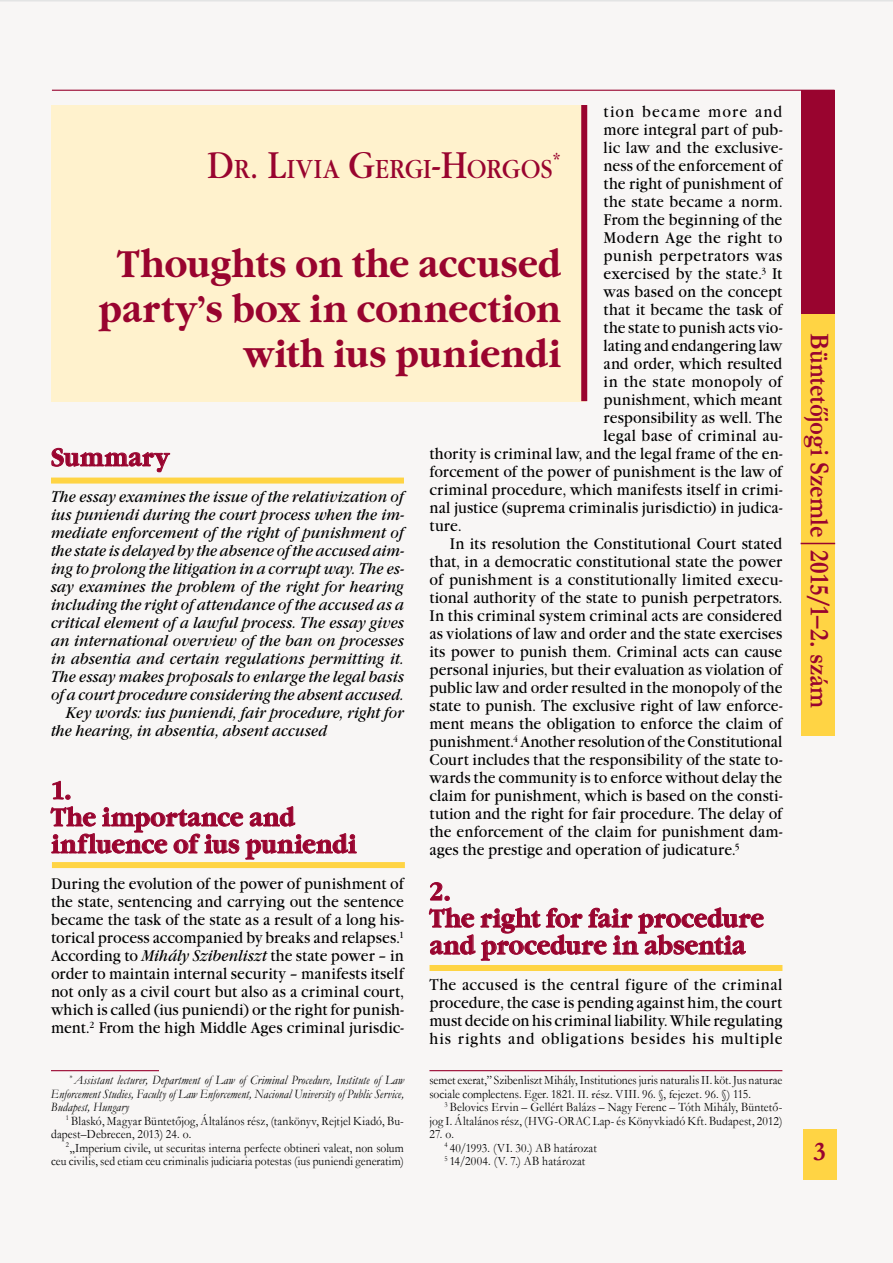
<style>
.page{position:relative;width:893px;height:1263px;background:#fff}
.page>*{position:absolute;margin:0;border:0;box-sizing:border-box;transform-origin:0 0}
.t1{font:700 38.55px/45px "Garamond PFL";letter-spacing:-.005em;color:#99042f;text-align:right;scale:.91 1}
.t2{font:700 27.3px "Garamond";letter-spacing:-.005em;color:#99042f;scale:.91 1}
.t3{font:27px "Garamond PFL";letter-spacing:-.005em;color:#99042f;scale:.91 1}
.t4{font:700 27px "Garamond";color:#99042f}
.t5{font:700 25.65px/27px "Garamond PFL";color:#99042f;scale:.91 1}
.t6{font:16.05px/18px "Garamond PFL";letter-spacing:.005em;color:#000;text-align:justify;scale:.91 1}
.t7{font:italic 16.05px "Garamond PFL";letter-spacing:.005em;color:#000;scale:.91 1}
.t8{font:16.05px "Garamond PFL";letter-spacing:-.015em;color:#000;scale:.91 1}
.t9{font:16.05px "Garamond PFL";letter-spacing:.035em;color:#000;scale:.91 1}
.t10{font:16.05px "Garamond PFL";letter-spacing:.03em;color:#000;scale:.91 1}
.t11{font:16.05px "Garamond PFL";letter-spacing:.075em;color:#000;scale:.91 1}
.t12{font:12.9px/13.5px "Garamond";letter-spacing:.01em;color:#000;scale:.91 1}
.t13{font:italic 12.9px/13.5px "Garamond";letter-spacing:.01em;color:#000;text-align:justify;scale:.91 1}
.s1{font-size:12px}
.s2{font-size:38.55px}
.s3{font-style:italic}
</style>
<div class="page">
<div style="left:0;top:0;width:893px;height:1072px;background:#f8f6f5"></div>
<div style="left:803px;top:1129px;width:34px;height:51px;background:#ffd444"></div>
<hr style="left:52px;top:90px;width:782px;height:1px;background:#99042f">
<div style="left:801px;top:312px;width:34px;height:424px;background:#ffd444"></div>
<div style="left:801px;top:91px;width:34px;height:223px;background:#99042f"></div>
<hr style="left:801px;top:543px;width:34px;height:1px;background:#99042f">
<svg style="left:430px;top:882px;width:20px;height:19px"></svg>
<svg style="left:429px;top:907px;width:335px;height:54px"></svg>
<hr style="left:429px;top:1070px;width:353px;height:1px;background:#99042f">
<div style="left:51px;top:105px;width:535px;height:296px;background:#fff2cd"></div>
<div style="left:581px;top:105px;width:6px;height:296px;background:#99042f"></div>
<svg style="left:51px;top:448px;width:119px;height:25px"></svg>
<svg style="left:52px;top:780px;width:19px;height:20px"></svg>
<svg style="left:50px;top:806px;width:307px;height:54px"></svg>
<hr style="left:51px;top:1070px;width:108px;height:1px;background:#99042f">
<div style="left:51px;top:477px;width:353px;height:6px;background:#ffd444"></div>
<div style="left:52px;top:862px;width:353px;height:6px;background:#ffd444"></div>
<div style="left:430px;top:965px;width:352px;height:6px;background:#ffd444"></div>
<p class="t11" style="left:604px;top:102px;width:198px">tion became more and</p>
<p class="t6" style="left:604px;top:121px;width:198px">more integral part of pub-</p>
<p class="t6" style="left:604px;top:139px;width:198px">lic law and the exclusive-</p>
<p class="t6" style="left:604px;top:157px;width:198px">ness of the enforcement of</p>
<p class="t6" style="left:604px;top:175px;width:198px">the right of punishment of</p>
<p class="t6" style="left:604px;top:193px;width:198px">the state became a norm.</p>
<p class="t6" style="left:604px;top:211px;width:198px">From the beginning of the</p>
<p class="t10" style="left:604px;top:228px;width:198px">Modern Age the right to</p>
<p class="t9" style="left:604px;top:246px;width:198px">punish perpetrators was</p>
<p class="t6" style="left:604px;top:265px;width:198px">exercised by the state.<sup>3</sup> It</p>
<p class="t6" style="left:604px;top:283px;width:198px">was based on the concept</p>
<p class="t6" style="left:604px;top:301px;width:198px">that it became the task of</p>
<p class="t6" style="left:604px;top:319px;width:198px">the state to punish acts vio-</p>
<p class="t6" style="left:604px;top:337px;width:198px">lating and endangering law</p>
<p class="t6" style="left:604px;top:355px;width:198px">and order, which resulted</p>
<p class="t6" style="left:604px;top:373px;width:198px">in the state monopoly of</p>
<p class="t6" style="left:604px;top:391px;width:198px">punishment, which meant</p>
<p class="t6" style="left:604px;top:409px;width:198px">responsibility as well. The</p>
<p class="t6" style="left:604px;top:427px;width:198px">legal base of criminal au-</p>
<p class="t6" style="left:429px;top:445px;width:389px">thority is criminal law, and the legal frame of the en-</p>
<p class="t6" style="left:429px;top:463px;width:389px">forcement of the power of punishment is the law of</p>
<p class="t6" style="left:429px;top:481px;width:389px">criminal procedure, which manifests itself in crimi-</p>
<p class="t6" style="left:429px;top:499px;width:389px">nal justice (suprema criminalis jurisdictio) in judica-</p>
<p class="t6" style="left:429px;top:517px;width:37px">ture.</p>
<p class="t6" style="left:450px;top:535px;width:367px">In its resolution the Constitutional Court stated</p>
<p class="t6" style="left:429px;top:553px;width:389px">that, in a democratic constitutional state the power</p>
<p class="t6" style="left:429px;top:571px;width:389px">of punishment is a constitutionally limited execu-</p>
<p class="t6" style="left:429px;top:589px;width:389px">tional authority of the state to punish perpetrators.</p>
<p class="t6" style="left:429px;top:607px;width:389px">In this criminal system criminal acts are considered</p>
<p class="t6" style="left:429px;top:625px;width:389px">as violations of law and order and the state exercises</p>
<p class="t6" style="left:429px;top:643px;width:389px">its power to punish them. Criminal acts can cause</p>
<p class="t6" style="left:429px;top:661px;width:389px">personal injuries, but their evaluation as violation of</p>
<p class="t6" style="left:429px;top:679px;width:389px">public law and order resulted in the monopoly of the</p>
<p class="t6" style="left:429px;top:697px;width:389px">state to punish. The exclusive right of law enforce-</p>
<p class="t6" style="left:429px;top:715px;width:389px">ment means the obligation to enforce the claim of</p>
<p class="t8" style="left:429px;top:732px;width:389px">punishment.<sup>4</sup> Another resolution of the Constitutional</p>
<p class="t6" style="left:429px;top:751px;width:389px">Court includes that the responsibility of the state to-</p>
<p class="t6" style="left:429px;top:769px;width:389px">wards the community is to enforce without delay the</p>
<p class="t6" style="left:429px;top:787px;width:389px">claim for punishment, which is based on the consti-</p>
<p class="t6" style="left:429px;top:805px;width:389px">tution and the right for fair procedure. The delay of</p>
<p class="t6" style="left:429px;top:823px;width:389px">the enforcement of the claim for punishment dam-</p>
<p class="t6" style="left:429px;top:841px;width:342px">ages the prestige and operation of judicature.<sup>5</sup></p>
<h3 class="t5" style="left:429px;top:878px;width:369px">2.<br>The right for fair procedure and procedure in absentia</h3>
<p class="t6" style="left:429px;top:976px;width:389px">The accused is the central figure of the criminal procedure, the case is pending against him, the court must decide on his criminal liability. While regulating his rights and obligations besides his multiple</p>
<p class="t12" style="left:429px;top:1073px;width:389px">semet exerat,” Szibenliszt Mihály, Institutiones juris naturalis II. köt. Jus naturae sociale complectens. Eger. 1821. <span class="s1">II. rész.</span> VIII. 96. §, <span class="s1">fejezet. 96.</span> §<span class="s1">)</span> 115.</p>
<p class="t12" style="left:429px;top:1100px;width:389px;text-align:right"><sup>3</sup> Belovics Ervin – Gellért Balázs – Nagy Ferenc – Tóth Mihály, Büntető&shy;jog I. Általános rész, (HVG-ORAC Lap- és Könyvkiadó Kft. Budapest, 2012)</p>
<p class="t12" style="left:444px;top:1127px;width:169px;text-indent:-15px">27. o.<br><sup>4</sup> 40/1993. (VI. 30.) AB határozat<br><sup>5</sup> 14/2004. (V. 7.) AB határozat</p>
<h3 class="t3" style="left:207px;top:153px;width:391px"><span class="s2">D</span>R<span class="s2">. L</span>IVIA <span class="s2">G</span>ERGI<span class="s2">-H</span>ORGOS<sup>*</sup></h3>
<h1 class="t1" style="left:98px;top:241px;width:510px">Thoughts on the accused party’s box in connection with ius puniendi</h1>
<h3 class="t5" style="left:51px;top:444px;width:132px">Summary</h3>
<p class="t7" style="left:51px;top:487px;width:389px">The essay examines the issue of the relativization of</p>
<p class="t7" style="left:51px;top:505px;width:390px">ius puniendi during the court process when the im-</p>
<p class="t7" style="left:51px;top:523px;width:389px">mediate enforcement of the right of punishment of</p>
<p class="t7" style="left:51px;top:541px;width:390px">the state is delayed by the absence of the accused aim-</p>
<p class="t7" style="left:51px;top:559px;width:390px">ing to prolong the litigation in a corrupt way. The es-</p>
<p class="t7" style="left:51px;top:577px;width:389px">say examines the problem of the right for hearing</p>
<p class="t7" style="left:51px;top:595px;width:389px">including the right of attendance of the accused as a</p>
<p class="t7" style="left:51px;top:613px;width:389px">critical element of a lawful process. The essay gives</p>
<p class="t7" style="left:51px;top:631px;width:389px">an international overview of the ban on processes</p>
<p class="t7" style="left:51px;top:649px;width:389px">in absentia and certain regulations permitting it.</p>
<p class="t7" style="left:51px;top:667px;width:389px">The essay makes proposals to enlarge the legal basis</p>
<p class="t7" style="left:51px;top:685px;width:389px">of a court procedure considering the absent accused.</p>
<p class="t7" style="left:66px;top:703px;width:373px">Key words: ius puniendi, fair procedure, right for</p>
<p class="t7" style="left:51px;top:721px;width:305px">the hearing, in absentia, absent accused</p>
<h3 class="t5" style="left:51px;top:777px;width:337px">1.<br>The importance and influence of ius puniendi</h3>
<p class="t6" style="left:51px;top:874px;width:389px">During the evolution of the power of punishment of the state, sentencing and carrying out the sentence became the task of the state as a result of a long his&shy;torical process accompanied by breaks and relapses.<sup>1<br></sup>According to <span class="s3">Mihály Szibenliszt</span> the state power – in order to maintain internal security – manifests itself not only as a civil court but also as a criminal court, which is called (ius puniendi) or the right for punish&shy;ment.<sup>2</sup> From the high Middle Ages criminal jurisdic-</p>
<p class="t13" style="left:51px;top:1073px;width:389px;text-indent:18px"><sup>*</sup> Assistant lecturer, Department of Law of Criminal Procedure, Institute of Law Enforcement Studies, Faculty of Law Enforcement, Nacional University of Public Service, Budapest, Hungary</p>
<p class="t12" style="left:51px;top:1113px;width:389px;text-indent:15px"><sup>1</sup> Blaskó, Magyar Büntetőjog, Általános rész, (tankönyv, Rejtjel Kiadó, Bu&shy;dapest–Debrecen, 2013) 24. o.</p>
<p class="t12" style="left:51px;top:1140px;width:389px;text-align:right"><sup>2</sup>„Imperium civile, ut securitas interna perfecte obtineri valeat, non solum ceu civilis, sed etiam ceu criminalis judiciaria potestas (ius puniendi generatim)</p>
<h2 class="t2" style="left:838px;top:333px;width:413px;rotate:90deg">Büntetőjogi Szemle 2015/1–2. szám</h2>
<h3 class="t4" style="left:813px;top:1133px;width:14px">3</h3>
</div>
